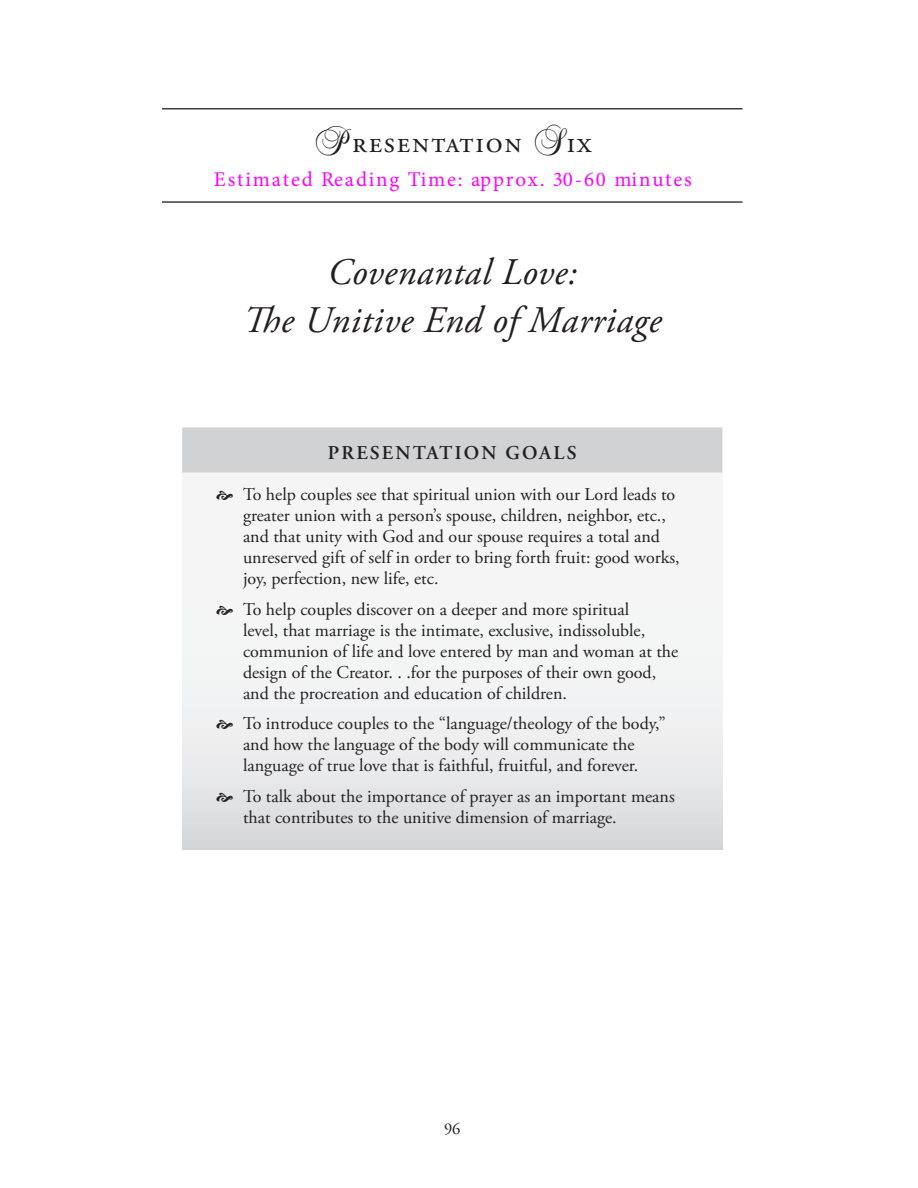
<style>
.page{position:relative;width:918px;height:1188px;background:#fff}
.page>*{position:absolute;margin:0;border:0;box-sizing:border-box;transform-origin:0 0}
.title_-_main{font:italic 37.5px/48px "Adobe Garamond Pro";letter-spacing:.015em;color:#231f20;text-align:center}
.ruled_heading{font:30px "Adobe Garamond Pro";letter-spacing:.06em;color:#231f20}
.ruled_heading-2{font:21px "Minion Pro";letter-spacing:.085em;color:#f0f}
.t1{font:600 19.5px "Adobe Garamond Pro";letter-spacing:.11em;color:#231f20}
.bullet_list_-_std{font:18px/21px "Adobe Garamond Pro";letter-spacing:-.065em;color:#231f20}
.bullet_list_-_std-2{font:18px/21px "Adobe Garamond Pro";letter-spacing:-.005em;color:#231f20}
.bullet_list_-_std-3{font:18px/21px "Adobe Garamond Pro";letter-spacing:-.115em;color:#231f20}
.t2{font:16.5px "Adobe Garamond Pro";color:#231f20}
.s1{font-family:"Balmoral D";font-size:45px}
</style>
<div class="page">
<hr style="left:162px;top:108px;width:580px;height:2px;background:#3e3e3f">
<hr style="left:162px;top:201px;width:580px;height:2px;background:#3e3e3f">
<svg style="left:182px;top:472px;width:540px;height:378px"></svg>
<div style="left:182px;top:428px;width:540px;height:44px;background:#d1d2d4"></div>
<svg style="left:216px;top:491px;width:17px;height:9px"></svg>
<svg style="left:216px;top:605px;width:17px;height:10px"></svg>
<svg style="left:216px;top:720px;width:17px;height:9px"></svg>
<svg style="left:216px;top:792px;width:17px;height:10px"></svg>
<p class="ruled_heading" style="left:314px;top:124px;width:277px"><span class="s1">P</span>resentation <span class="s1">S</span>ix</p>
<p class="ruled_heading-2" style="left:214px;top:165px;width:479px">Estimated Reading Time: approx. 30-60 minutes</p>
<p class="title_-_main" style="left:243px;top:250px;width:420px">Covenantal Love:<br>The Unitive End of Marriage</p>
<p class="t1" style="left:328px;top:442px;width:250px">PRESENTATION GOALS</p>
<p class="bullet_list_-_std" style="left:243px;top:485px;width:438px">To help couples see that spiritual union with our Lord leads to greater union with a person’s spouse, children, neighbor, etc., and that unity with God and our spouse requires a total and unreserved gift of self in order to bring forth fruit: good works, joy, perfection, new life, etc.</p>
<p class="bullet_list_-_std-2" style="left:243px;top:599px;width:437px">To help couples discover on a deeper and more spiritual<br>level, that marriage is the intimate, exclusive, indissoluble, communion of life and love entered by man and woman at the design of the Creator. . .for the purposes of their own good, and the procreation and education of children.</p>
<p class="bullet_list_-_std-3" style="left:243px;top:714px;width:424px">To introduce couples to the “language/theology of the body,” and how the language of the body will communicate the language of true love that is faithful, fruitful, and forever.</p>
<p class="bullet_list_-_std" style="left:243px;top:786px;width:433px">To talk about the importance of prayer as an important means that contributes to the unitive dimension of marriage.</p>
<p class="t2" style="left:444px;top:1119px;width:18px">96</p>
</div>
